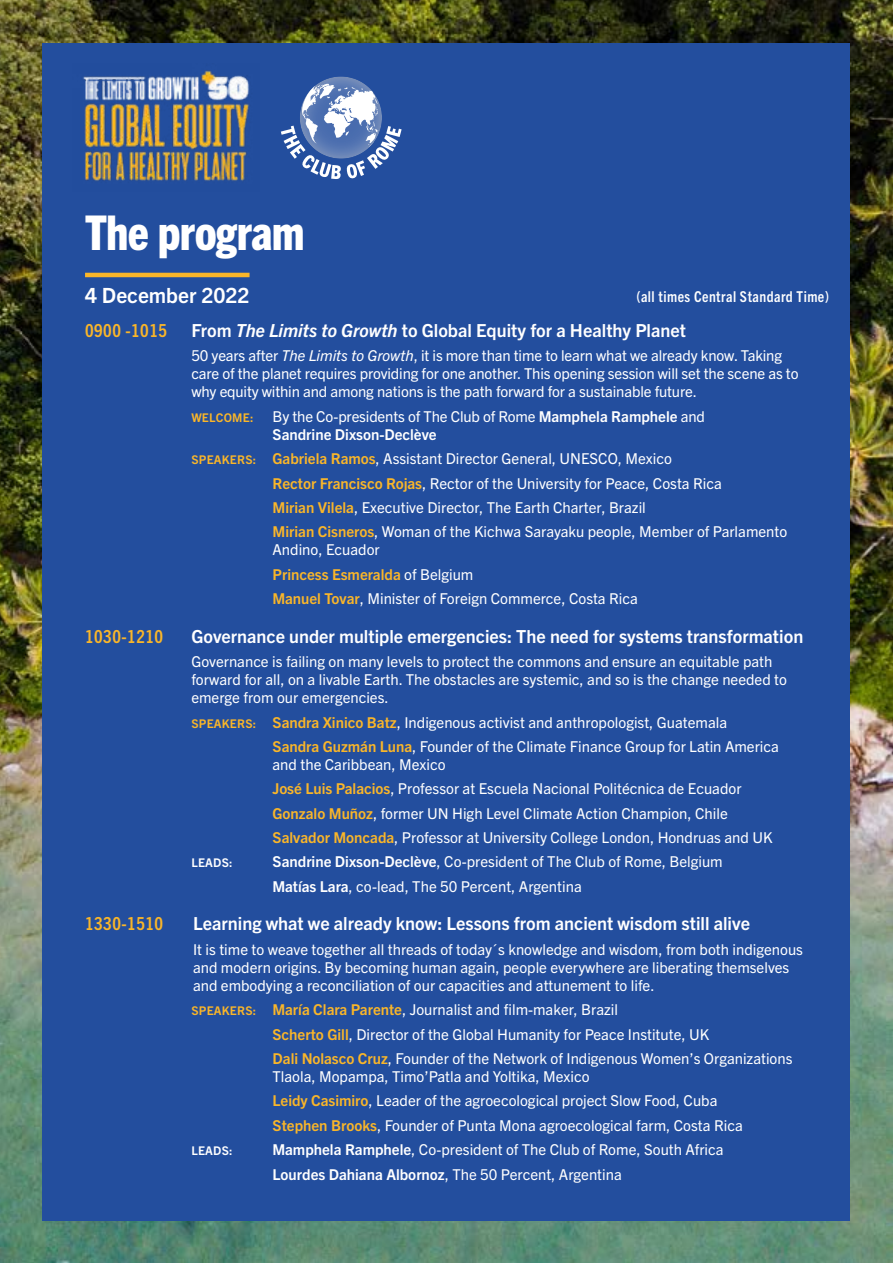
<style>
.page{position:relative;width:893px;height:1263px;background:#fff}
.page>*{position:absolute;margin:0;border:0;box-sizing:border-box;transform-origin:0 0}
.t1{font:800 condensed 48px "Trade Gothic Next LT Pro";letter-spacing:-.015em;color:#fff}
.t2{font:700 21px "Trade Gothic Next LT Pro";color:#fff}
.t3{font:700 18px "Trade Gothic Next LT Pro";color:#fff}
.t4{font:700 condensed 18px "Trade Gothic Next LT Pro";letter-spacing:.03em;color:#fab629}
.t5{font:15px/24.3px "Trade Gothic Next LT Pro";color:#fff}
.t6{font:700 15px/18px "Trade Gothic Next LT Pro";color:#fff}
.t7{font:700 condensed 15px "Trade Gothic Next LT Pro";letter-spacing:.03em;color:#fff}
.t8{font:700 12px "Trade Gothic Next LT Pro";letter-spacing:.02em;color:#fff}
.t9{font:700 12px "Trade Gothic Next LT Pro";letter-spacing:.02em;color:#fab629}
.s1{font-style:italic}
.s2{font-weight:400}
.s3{font-weight:700;font-size:12px;color:#fab629}
.s4{font-weight:700;color:#fab629}
.s5{font-weight:700}
</style>
<div class="page">
<img style="left:0;top:0;width:893px;height:1263px">
<div style="left:43px;top:43px;width:807px;height:1177px;background:#234e9e"></div>
<hr style="left:85px;top:273px;width:165px;height:4px;background:#fab629">
<svg style="left:300px;top:76px;width:82px;height:83px"></svg>
<svg style="left:281px;top:83px;width:121px;height:96px"></svg>
<img style="left:83px;top:70px;width:167px;height:111px">
<h1 class="t1" style="left:85px;top:200px;width:221px">The program</h1>
<h2 class="t2" style="left:85px;top:280px;width:166px">4 December 2022</h2>
<p class="t4" style="left:85px;top:318px;width:84px">0900 -1015</p>
<p class="t3" style="left:191px;top:318px;width:496px">From <span class="s1">The Limits to Growth</span> to Global Equity for a Healthy Planet</p>
<p class="t5" style="left:191px;top:346px;width:609px;line-height:18px">50 years after <span class="s1">The Limits to Growth</span>, it is more than time to learn what we already know. Taking care of the planet requires providing for one another. This opening session will set the scene as to why equity within and among nations is the path forward for a sustainable future.</p>
<p class="t9" style="left:191px;top:409px;width:64px">WELCOME:</p>
<p class="t6" style="left:273px;top:406px;width:434px"><span class="s2">By the Co-presidents of The Club of Rome</span> Mamphela Ramphele <span class="s2">and<br></span>Sandrine Dixson-Declève</p>
<p class="t5" style="left:273px;top:446px;width:516px;text-indent:-81px"><span class="s3">SPEAKERS:</span> <span class="s4">Gabriela Ramos</span>, Assistant Director General, UNESCO, Mexico<br><span class="s4">Rector Francisco Rojas</span>, Rector of the University for Peace, Costa Rica<br><span class="s4">Mirian Vilela</span>, Executive Director, The Earth Charter, Brazil<br><span class="s4">Mirian Cisneros</span>, Woman of the Kichwa Sarayaku people, Member of Parlamento</p>
<p class="t5" style="left:273px;top:537px;width:367px">Andino, Ecuador<br><span class="s4">Princess Esmeralda</span> of Belgium<br><span class="s4">Manuel Tovar</span>, Minister of Foreign Commerce, Costa Rica</p>
<p class="t4" style="left:85px;top:624px;width:80px">1030-1210</p>
<p class="t3" style="left:191px;top:624px;width:613px">Governance under multiple emergencies: The need for systems transformation</p>
<p class="t5" style="left:191px;top:652px;width:597px;line-height:18px">Governance is failing on many levels to protect the commons and ensure an equitable path forward for all, on a livable Earth. The obstacles are systemic, and so is the change needed to emerge from our emergencies.</p>
<p class="t5" style="left:273px;top:709px;width:508px;text-indent:-81px"><span class="s3">SPEAKERS:</span> <span class="s4">Sandra Xinico Batz</span>, Indigenous activist and anthropologist, Guatemala<br><span class="s4">Sandra Guzmán Luna</span>, Founder of the Climate Finance Group for Latin America</p>
<p class="t5" style="left:273px;top:751px;width:501px">and the Caribbean, Mexico<br><span class="s4">José Luis Palacios</span>, Professor at Escuela Nacional Politécnica de Ecuador <span class="s4">Gonzalo Muñoz</span>, former UN High Level Climate Action Champion, Chile <span class="s4">Salvador Moncada</span>, Professor at University College London, Hondruas and UK</p>
<p class="t8" style="left:191px;top:855px;width:43px">LEADS:</p>
<p class="t5" style="left:273px;top:849px;width:452px"><span class="s5">Sandrine Dixson-Declève</span>, Co-president of The Club of Rome, Belgium<br><span class="s5">Matías Lara</span>, co-lead, The 50 Percent, Argentina</p>
<p class="t4" style="left:85px;top:912px;width:80px">1330-1510</p>
<p class="t3" style="left:193px;top:911px;width:558px">Learning what we already know: Lessons from ancient wisdom still alive</p>
<p class="t5" style="left:193px;top:939px;width:611px;line-height:18px">It is time to weave together all threads of today´s knowledge and wisdom, from both indigenous and modern origins. By becoming human again, people everywhere are liberating themselves and embodying a reconciliation of our capacities and attunement to life.</p>
<p class="t5" style="left:273px;top:996px;width:521px;text-indent:-81px"><span class="s3">SPEAKERS:</span> <span class="s4">María Clara Parente</span>, Journalist and film-maker, Brazil<br><span class="s4">Scherto Gill</span>, Director of the Global Humanity for Peace Institute, UK<br><span class="s4">Dali Nolasco Cruz</span>, Founder of the Network of Indigenous Women’s Organizations</p>
<p class="t5" style="left:273px;top:1063px;width:472px">Tlaola, Mopampa, Timo’Patla and Yoltika, Mexico<br><span class="s4">Leidy Casimiro</span>, Leader of the agroecological project Slow Food, Cuba<br><span class="s4">Stephen Brooks</span>, Founder of Punta Mona agroecological farm, Costa Rica</p>
<p class="t8" style="left:191px;top:1142px;width:43px">LEADS:</p>
<p class="t5" style="left:273px;top:1136px;width:452px"><span class="s5">Mamphela Ramphele</span>, Co-president of The Club of Rome, South Africa<br><span class="s5">Lourdes Dahiana Albornoz</span>, The 50 Percent, Argentina</p>
<p class="t7" style="left:636px;top:287px;width:194px">(all times Central Standard Time)</p>
</div>
